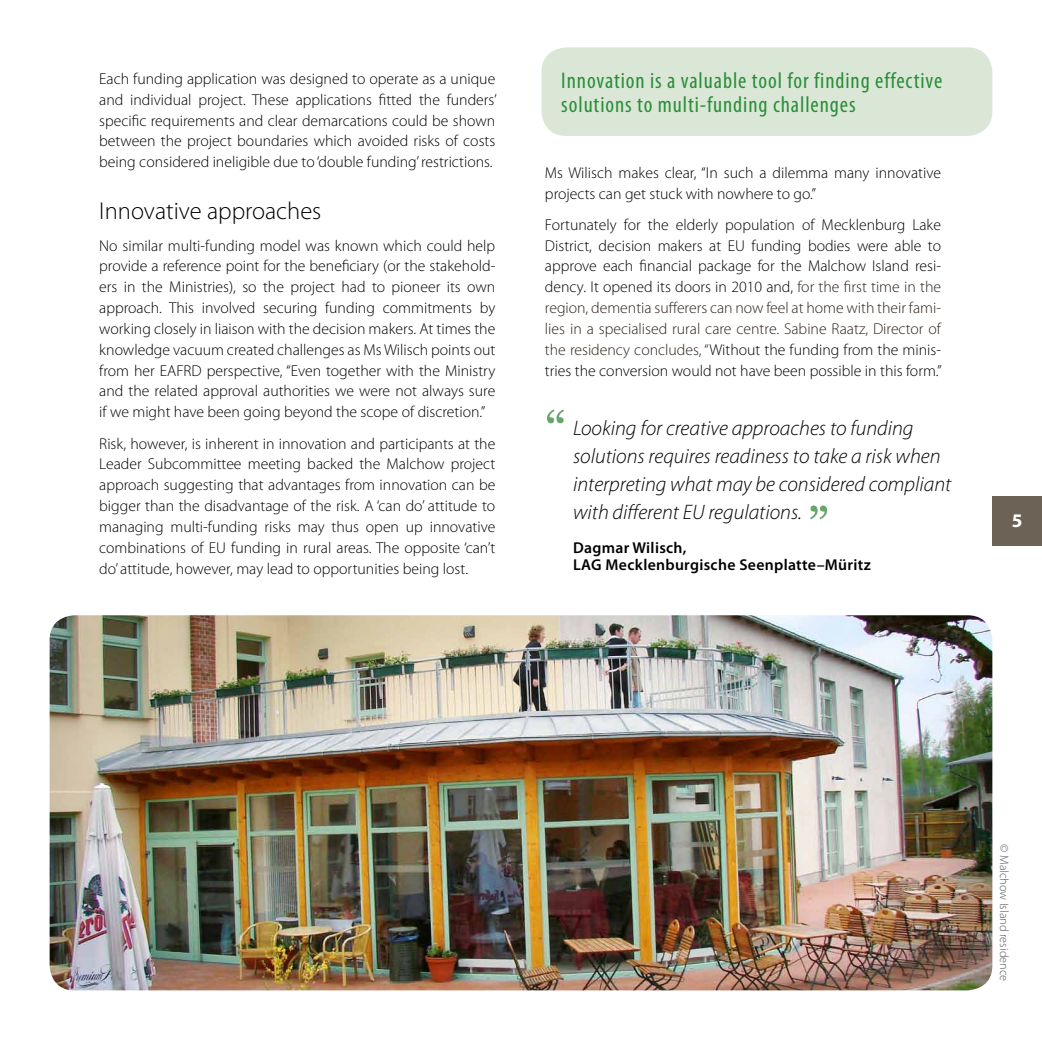
<style>
.page{position:relative;width:1042px;height:1042px;background:#fff}
.page>*{position:absolute;margin:0;border:0;box-sizing:border-box;transform-origin:0 0}
.t1{font:52.5px "Georgia";color:#66a66a}
.t2{font:300 24.5px "Myriad Pro";color:#000}
.t3{font:condensed 22.75px/24.5px "Myriad Pro";letter-spacing:.04em;color:#2b8e39}
.t4{font:italic 300 21px/28px "Myriad Pro";color:#000}
.t5{font:700 19.25px "Myriad Pro";color:#fff}
.t6{font:300 15.75px/20.8px "Myriad Pro";color:#000;text-align:justify}
.t7{font:600 15.75px/17.5px "Myriad Pro";letter-spacing:.02em;color:#000}
.t8{font:300 12.25px "Myriad Pro";color:#58595b}
.s1{color:#2e2119}
</style>
<div class="page">
<img style="left:50px;top:615px;width:942px;height:375px">
<div style="left:541px;top:47px;width:451px;height:89px;background:#dae7d7;border-radius:25px"></div>
<div style="left:992px;top:496px;width:50px;height:50px;background:#6c6356"></div>
<p class="t6" style="left:99px;top:68px;width:399px">Each funding application was designed to operate as a unique and individual project. These applications fitted the funders’ specific requirements and clear demarcations could be shown between the project boundaries which avoided risks of costs being considered ineligible due to ‘double funding’ restrictions.</p>
<h2 class="t2" style="left:99px;top:198px;width:224px">Innovative approaches</h2>
<p class="t6" style="left:99px;top:235px;width:398px">No similar multi-funding model was known which could help provide a reference point for the beneficiary (or the stakehold&shy;ers in the Ministries), so the project had to pioneer its own approach. This involved securing funding commitments by working closely in liaison with the decision makers. At times the knowledge vacuum created challenges as Ms Wilisch points out from her EAFRD perspective, “Even together with the Ministry and the related approval authorities we were not always sure if we might have been going beyond the scope of discretion.”</p>
<p class="t6" style="left:99px;top:433px;width:398px">Risk, however, is inherent in innovation and participants at the Leader Subcommittee meeting backed the Malchow project approach suggesting that advantages from innovation can be bigger than the disadvantage of the risk. A ‘can do’ attitude to managing multi-funding risks may thus open up innovative combinations of EU funding in rural areas. The opposite ‘can’t do’ attitude, however, may lead to opportunities being lost.</p>
<h3 class="t3" style="left:561px;top:68px;width:382px">Innovation is a valuable tool for finding effective solutions to multi-funding challenges</h3>
<p class="t6" style="left:545px;top:162px;width:397px">Ms Wilisch makes clear, “In such a dilemma many innovative projects can get stuck with nowhere to go.”</p>
<p class="t6" style="left:545px;top:214px;width:398px">Fortunately for the elderly population of Mecklenburg Lake District, decision makers at EU funding bodies were able to approve each financial package for the Malchow Island resi&shy;dency. It opened its doors in 2010 and, <span class="s1">for the first time in the region, dementia sufferers can now feel at home with their fami&shy;lies in a specialised rural care centre. Sabine Raatz, Director of the residency concludes, “</span>Without the funding from the minis&shy;tries the conversion would not have been possible in this form.”</p>
<h1 class="t1" style="left:545px;top:399px;width:23px">“</h1>
<h3 class="t4" style="left:573px;top:414px;width:380px">Looking for creative approaches to funding solutions requires readiness to take a risk when interpreting what may be considered compliant with different EU regulations.</h3>
<p class="t7" style="left:573px;top:538px;width:299px">Dagmar Wilisch,<br>LAG Mecklenburgische Seenplatte–Müritz</p>
<h1 class="t1" style="left:829px;top:530px;width:23px;rotate:-180deg">“</h1>
<p class="t5" style="left:1012px;top:508px;width:12px">5</p>
<p class="t8" style="left:1011px;top:844px;width:139px;rotate:90deg">© Malchow Island residence</p>
</div>
